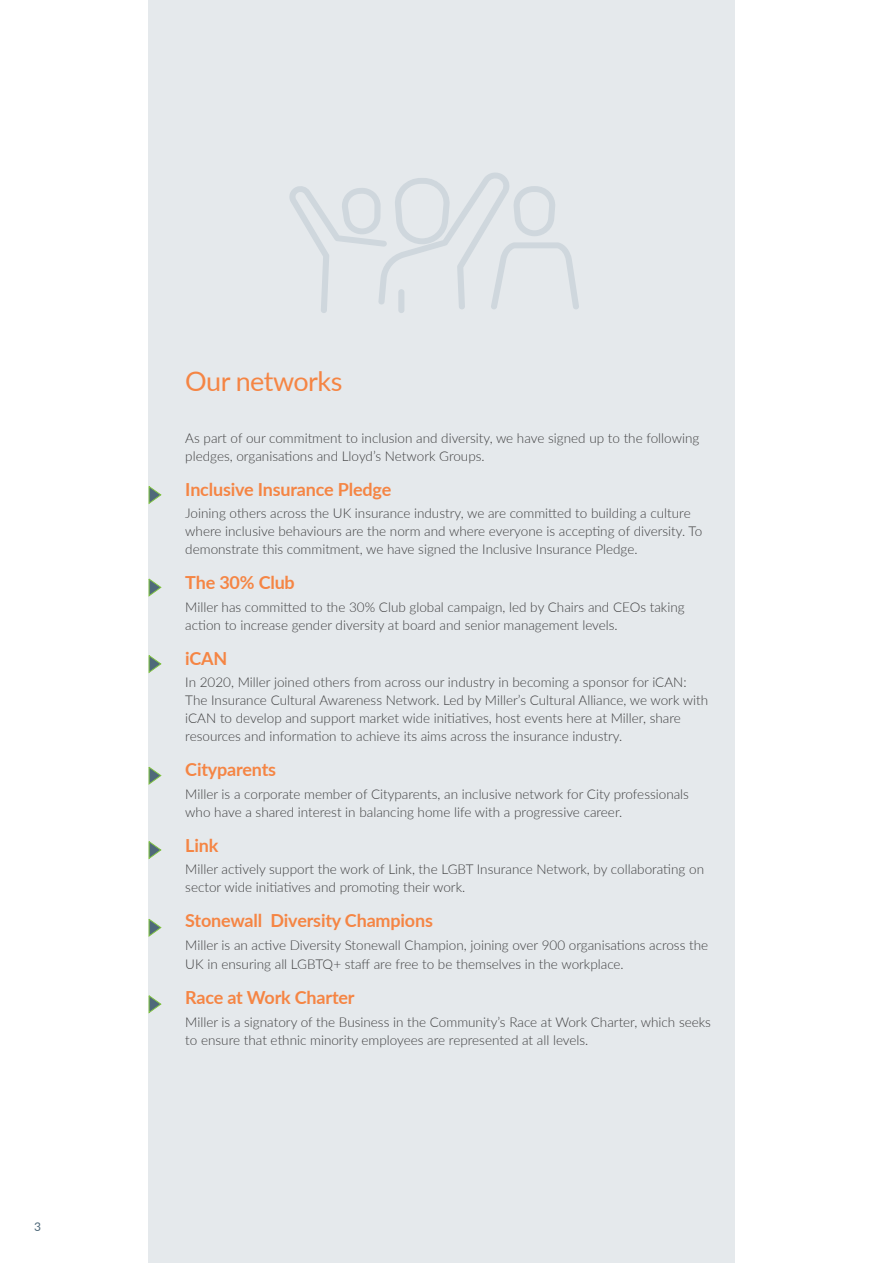
<style>
.page{position:relative;width:893px;height:1263px;background:#fff}
.page>*{position:absolute;margin:0;border:0;box-sizing:border-box;transform-origin:0 0}
.Heading_2{font:27px "Lato";letter-spacing:-.02em;color:#f58544}
.Heading_3{font:700 18px "Lato";letter-spacing:-.01em;color:#f58544}
.Body_copy{font:300 13.5px/18px "Lato";color:#3e3e3f}
.t1{font:12px "Lato";color:#4f697a}
</style>
<div class="page">
<div style="left:148px;top:0;width:587px;height:1263px;background:#e5e9ec"></div>
<svg style="left:148px;top:486px;width:13px;height:18px"></svg>
<svg style="left:148px;top:578px;width:13px;height:18px"></svg>
<svg style="left:148px;top:655px;width:13px;height:18px"></svg>
<svg style="left:148px;top:841px;width:13px;height:18px"></svg>
<svg style="left:148px;top:767px;width:13px;height:18px"></svg>
<svg style="left:148px;top:919px;width:13px;height:18px"></svg>
<svg style="left:148px;top:995px;width:13px;height:18px"></svg>
<svg style="left:289px;top:173px;width:290px;height:140px"></svg>
<p class="t1" style="left:34px;top:1218px;width:8px">3</p>
<p class="Heading_2" style="left:185px;top:361px;width:159px">Our networks</p>
<p class="Body_copy" style="left:185px;top:428px;width:515px">As part of our commitment to inclusion and diversity, we have signed up to the following pledges, organisations and Lloyd’s Network Groups.</p>
<p class="Heading_3" style="left:185px;top:476px;width:207px">Inclusive Insurance Pledge</p>
<p class="Body_copy" style="left:185px;top:504px;width:518px">Joining others across the UK insurance industry, we are committed to building a culture where inclusive behaviours are the norm and where everyone is accepting of diversity. To demonstrate this commitment, we have signed the Inclusive Insurance Pledge.</p>
<p class="Heading_3" style="left:185px;top:569px;width:111px">The 30% Club</p>
<p class="Body_copy" style="left:185px;top:597px;width:501px">Miller has committed to the 30% Club global campaign, led by Chairs and CEOs taking action to increase gender diversity at board and senior management levels.</p>
<p class="Heading_3" style="left:185px;top:645px;width:44px">iCAN</p>
<p class="Body_copy" style="left:185px;top:673px;width:524px">In 2020, Miller joined others from across our industry in becoming a sponsor for iCAN:<br>The Insurance Cultural Awareness Network. Led by Miller’s Cultural Alliance, we work with iCAN to develop and support market wide initiatives, host events here at Miller, share resources and information to achieve its aims across the insurance industry.</p>
<p class="Heading_3" style="left:185px;top:757px;width:92px">Cityparents</p>
<p class="Body_copy" style="left:185px;top:784px;width:505px">Miller is a corporate member of Cityparents, an inclusive network for City professionals who have a shared interest in balancing home life with a progressive career.</p>
<p class="Heading_3" style="left:185px;top:832px;width:35px">Link</p>
<p class="Body_copy" style="left:185px;top:860px;width:520px">Miller actively support the work of Link, the LGBT Insurance Network, by collaborating on sector wide initiatives and promoting their work.</p>
<p class="Heading_3" style="left:185px;top:908px;width:249px">Stonewall Diversity Champions</p>
<p class="Body_copy" style="left:185px;top:934px;width:524px;line-height:19.5px">Miller is an active Diversity Stonewall Champion, joining over 900 organisations across the<br>UK in ensuring all LGBTQ+ staff are free to be themselves in the workplace.</p>
<p class="Heading_3" style="left:185px;top:985px;width:171px">Race at Work Charter</p>
<p class="Body_copy" style="left:185px;top:1012px;width:527px">Miller is a signatory of the Business in the Community’s Race at Work Charter, which seeks to ensure that ethnic minority employees are represented at all levels.</p>
</div>
